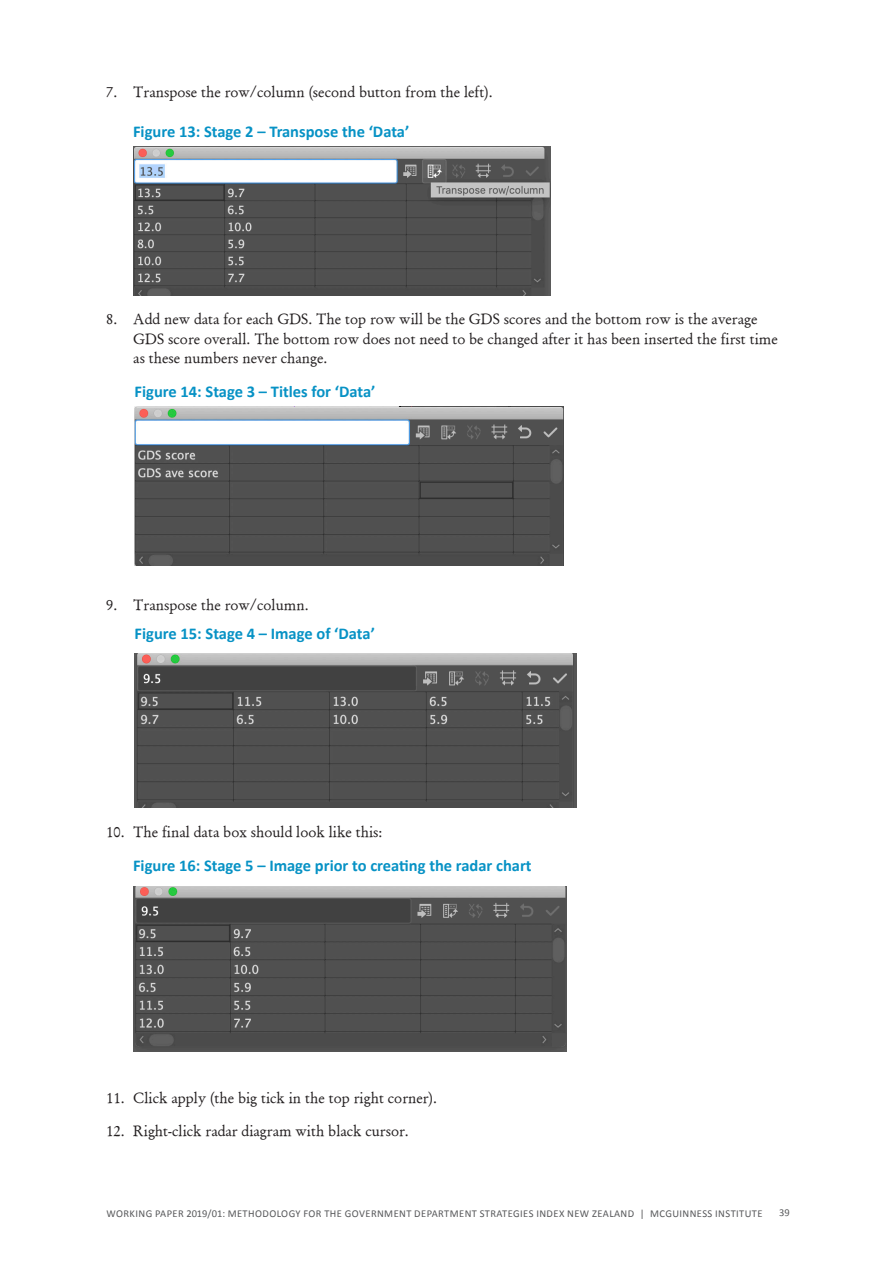
<style>
.page{position:relative;width:893px;height:1263px;background:#fff}
.page>*{position:absolute;margin:0;border:0;box-sizing:border-box;transform-origin:0 0}
.Sub_heads_blue{font:700 16.5px "Calibri";color:#0792c5}
.t1{font:15px/19.5px "Garamond Macronby Paul Kennett";color:#231f20}
.t2{font:10.5px "Calibri";letter-spacing:.04em;color:#57585a}
</style>
<div class="page">
<img style="left:133px;top:147px;width:417px;height:148px">
<img style="left:134px;top:407px;width:430px;height:159px">
<img style="left:135px;top:653px;width:441px;height:155px">
<img style="left:133px;top:887px;width:434px;height:165px">
<p class="t1" style="left:106px;top:81px;width:388px">7. Transpose the row/column (second button from the left).</p>
<p class="Sub_heads_blue" style="left:133px;top:120px;width:278px">Figure 13: Stage 2 – Transpose the ‘Data’</p>
<p class="t1" style="left:133px;top:309px;width:646px;text-indent:-27px">8. Add new data for each GDS. The top row will be the GDS scores and the bottom row is the average<br>GDS score overall. The bottom row does not need to be changed after it has been inserted the first time as these numbers never change.</p>
<p class="Sub_heads_blue" style="left:135px;top:380px;width:242px">Figure 14: Stage 3 – Titles for ‘Data’</p>
<p class="t1" style="left:106px;top:594px;width:204px">9. Transpose the row/column.</p>
<p class="Sub_heads_blue" style="left:135px;top:622px;width:242px">Figure 15: Stage 4 – Image of ‘Data’</p>
<p class="t1" style="left:106px;top:822px;width:278px">10. The final data box should look like this:</p>
<p class="Sub_heads_blue" style="left:133px;top:854px;width:400px">Figure 16: Stage 5 – Image prior to creating the radar chart</p>
<p class="t1" style="left:106px;top:1088px;width:332px">11. Click apply (the big tick in the top right corner).</p>
<p class="t1" style="left:106px;top:1120px;width:304px">12. Right-click radar diagram with black cursor.</p>
<p class="t2" style="left:107px;top:1207px;width:657px">WORKING PAPER 2019/01: METHODOLOGY FOR THE GOVERNMENT DEPARTMENT STRATEGIES INDEX NEW ZEALAND | MCGUINNESS INSTITUTE</p>
<p class="t2" style="left:779px;top:1206px;width:12px">39</p>
</div>
